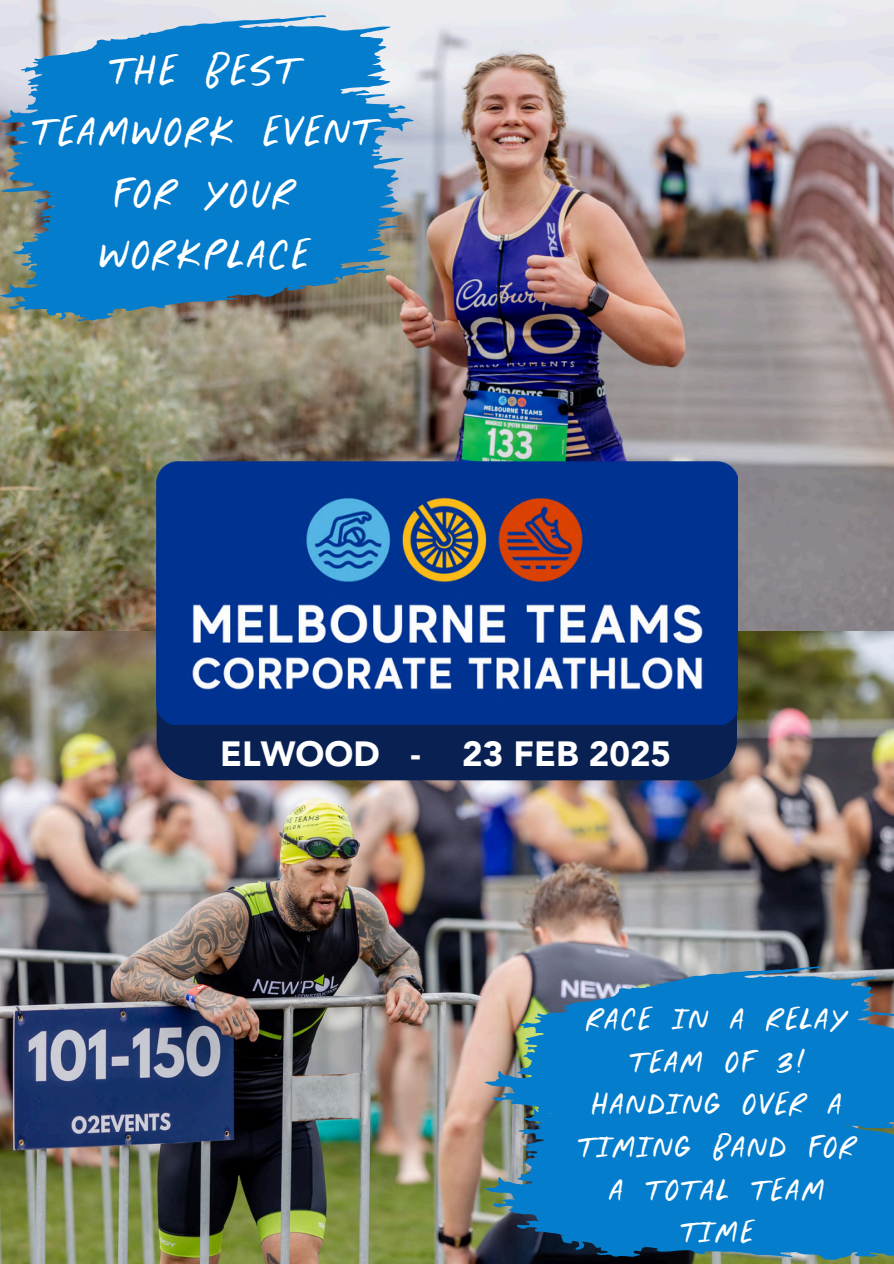
<style>
.page{position:relative;width:894px;height:1264px;background:#fff}
.page>*{position:absolute;margin:0;border:0;box-sizing:border-box;transform-origin:0 0}
.t1{font:44.25px/61.1px "Bonne Nuit";color:#fff;text-align:center}
.t2{font:900 34.8px "Avenir LT Std";color:#fff}
.t3{font:33.45px/42.6px "Bonne Nuit";color:#fff;text-align:center}
</style>
<div class="page">
<img style="left:0;top:0;width:893px;height:1263px">
<div style="left:156px;top:724px;width:580px;height:56px;background:#092152"></div>
<img style="left:156px;top:461px;width:581px;height:263px">
<svg style="left:0;top:15px;width:390px;height:52px;background:#5fa4d5"></svg>
<svg style="left:0;top:67px;width:415px;height:164px;background:#2789cc"></svg>
<svg style="left:13px;top:146px;width:390px;height:132px;background:#1681c8"></svg>
<svg style="left:0;top:190px;width:390px;height:131px;background:#277eb3"></svg>
<img style="left:479px;top:954px;width:414px;height:106px">
<div style="left:521px;top:1017px;width:372px;height:43px;background:#057dcd"></div>
<svg style="left:479px;top:1060px;width:414px;height:203px;background:#357ea5"></svg>
<svg style="left:503px;top:1082px;width:390px;height:181px;background:#0d78bd"></svg>
<p class="t1" style="left:30px;top:37px;width:347px">THE BEST<br>TEAMWORK EVENT<br>FOR YOUR<br>WORKPLACE</p>
<p class="t2" style="left:220px;top:739px;width:452px">ELWOOD - 23 FEB 2025</p>
<p class="t3" style="left:576px;top:995px;width:281px">RACE IN A RELAY<br>TEAM OF 3!<br>HANDING OVER A<br>TIMING BAND FOR<br>A TOTAL TEAM<br>TIME</p>
</div>
